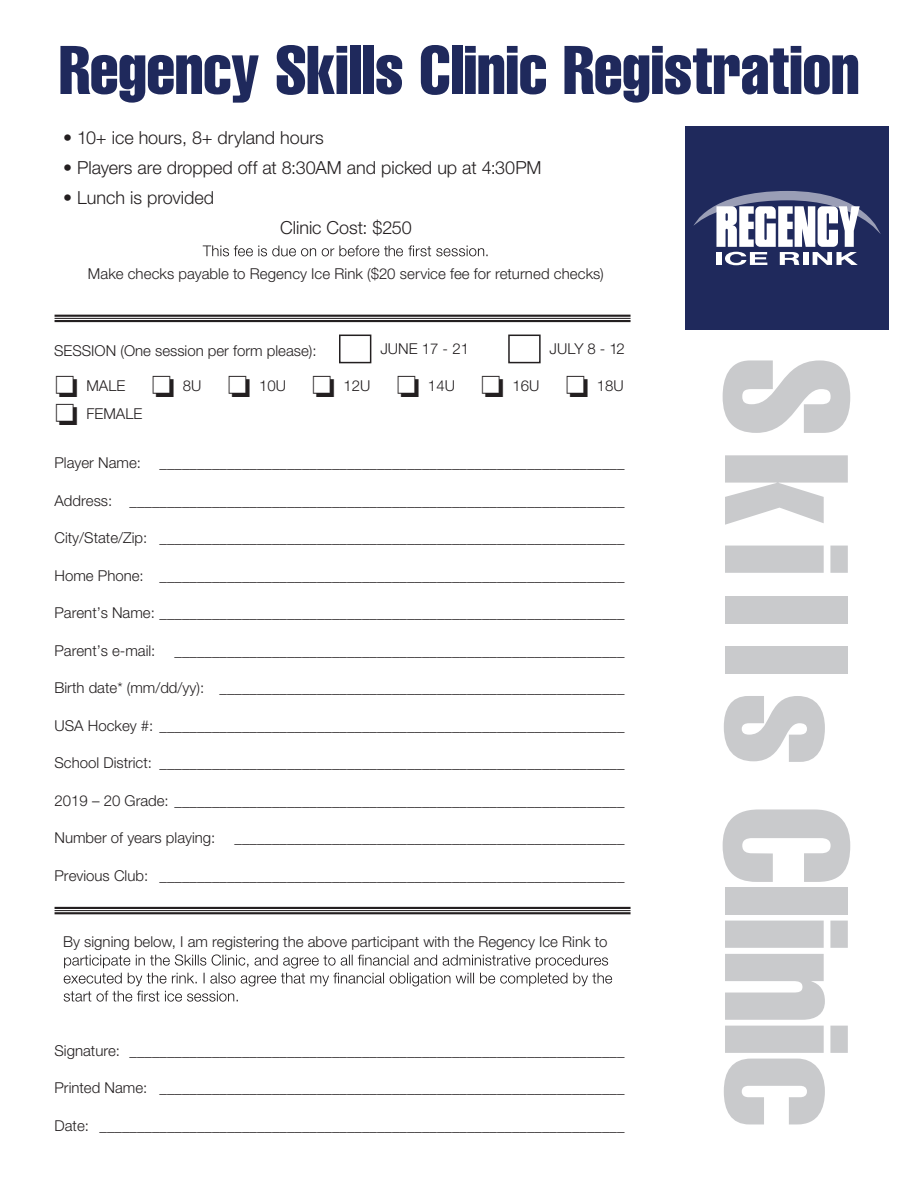
<style>
.page{position:relative;width:918px;height:1188px;background:#fff}
.page>*{position:absolute;margin:0;border:0;box-sizing:border-box;transform-origin:0 0}
.t1{font:172.5px "Helvetica LT Std Comp";letter-spacing:.04em;color:#c9cacc}
.t2{font:67.5px "Helvetica LT Std Comp";letter-spacing:-.005em;color:#1f295c}
.t3{font:300 18px "Helvetica Neue LT Std";color:#231f20}
.t4{font:300 15px/28px "Helvetica Neue LT Std";color:#231f20}
</style>
<div class="page">
<div style="left:508px;top:335px;width:33px;height:28px;border:2px solid #231f20"></div>
<div style="left:339px;top:335px;width:32px;height:28px;border:2px solid #231f20"></div>
<hr style="left:55px;top:315px;width:576px;height:2px;background:#231f20">
<hr style="left:55px;top:318px;width:576px;height:1px;background:#231f20">
<hr style="left:55px;top:320px;width:576px;height:2px;background:#231f20">
<hr style="left:55px;top:907px;width:576px;height:2px;background:#231f20">
<hr style="left:55px;top:910px;width:576px;height:1px;background:#231f20">
<hr style="left:55px;top:912px;width:576px;height:2px;background:#231f20">
<div style="left:685px;top:126px;width:204px;height:204px;background:#1f295c"></div>
<svg style="left:694px;top:191px;width:187px;height:74px"></svg>
<svg style="left:203px;top:245px;width:285px;height:11px"></svg>
<svg style="left:64px;top:954px;width:548px;height:48px"></svg>
<h2 class="t2" style="left:59px;top:27px;width:802px">Regency Skills Clinic Registration</h2>
<p class="t3" style="left:63px;top:126px;width:262px">• 10+ ice hours, 8+ dryland hours</p>
<p class="t3" style="left:63px;top:156px;width:480px">• Players are dropped off at 8:30AM and picked up at 4:30PM</p>
<p class="t3" style="left:63px;top:186px;width:152px">• Lunch is provided</p>
<p class="t3" style="left:280px;top:216px;width:133px">Clinic Cost: $250</p>
<p class="t4" style="left:88px;top:259px;width:517px">Make checks payable to Regency Ice Rink ($20 service fee for returned checks)</p>
<p class="t4" style="left:54px;top:336px;width:264px">SESSION (One session per form please):</p>
<p class="t4" style="left:380px;top:334px;width:90px">JUNE 17 - 21</p>
<p class="t4" style="left:550px;top:334px;width:77px">JULY 8 - 12</p>
<p class="t4" style="left:55px;top:372px;width:570px">❏ MALE ❏ 8U ❏ 10U ❏ 12U ❏ 14U ❏ 16U ❏ 18U ❏ FEMALE</p>
<p class="t4" style="left:55px;top:449px;width:571px">Player Name: ______________________________________________________________</p>
<p class="t4" style="left:55px;top:486px;width:571px">Address: __________________________________________________________________</p>
<p class="t4" style="left:55px;top:524px;width:571px">City/State/Zip: ______________________________________________________________</p>
<p class="t4" style="left:55px;top:561px;width:571px">Home Phone: ______________________________________________________________</p>
<p class="t4" style="left:55px;top:599px;width:571px">Parent’s Name: ______________________________________________________________</p>
<p class="t4" style="left:55px;top:636px;width:102px">Parent’s e-mail:</p>
<p class="t4" style="left:175px;top:636px;width:451px">____________________________________________________________</p>
<p class="t4" style="left:55px;top:674px;width:572px">Birth date* (mm/dd/yy): ______________________________________________________</p>
<p class="t4" style="left:55px;top:711px;width:571px">USA Hockey #: ______________________________________________________________</p>
<p class="t4" style="left:55px;top:749px;width:571px">School District: ______________________________________________________________</p>
<p class="t4" style="left:55px;top:786px;width:571px">2019 – 20 Grade: ____________________________________________________________</p>
<p class="t4" style="left:55px;top:824px;width:162px">Number of years playing:</p>
<p class="t4" style="left:235px;top:824px;width:391px">____________________________________________________</p>
<p class="t4" style="left:55px;top:861px;width:571px">Previous Club: ______________________________________________________________</p>
<p class="t4" style="left:63px;top:928px;width:546px">By signing below, I am registering the above participant with the Regency Ice Rink to</p>
<p class="t4" style="left:55px;top:1036px;width:571px">Signature: __________________________________________________________________</p>
<p class="t4" style="left:55px;top:1073px;width:571px">Printed Name: ______________________________________________________________</p>
<p class="t4" style="left:55px;top:1111px;width:571px">Date: ______________________________________________________________________</p>
<h1 class="t1" style="left:896px;top:357px;width:773px;rotate:90deg">Skills Clinic</h1>
</div>
